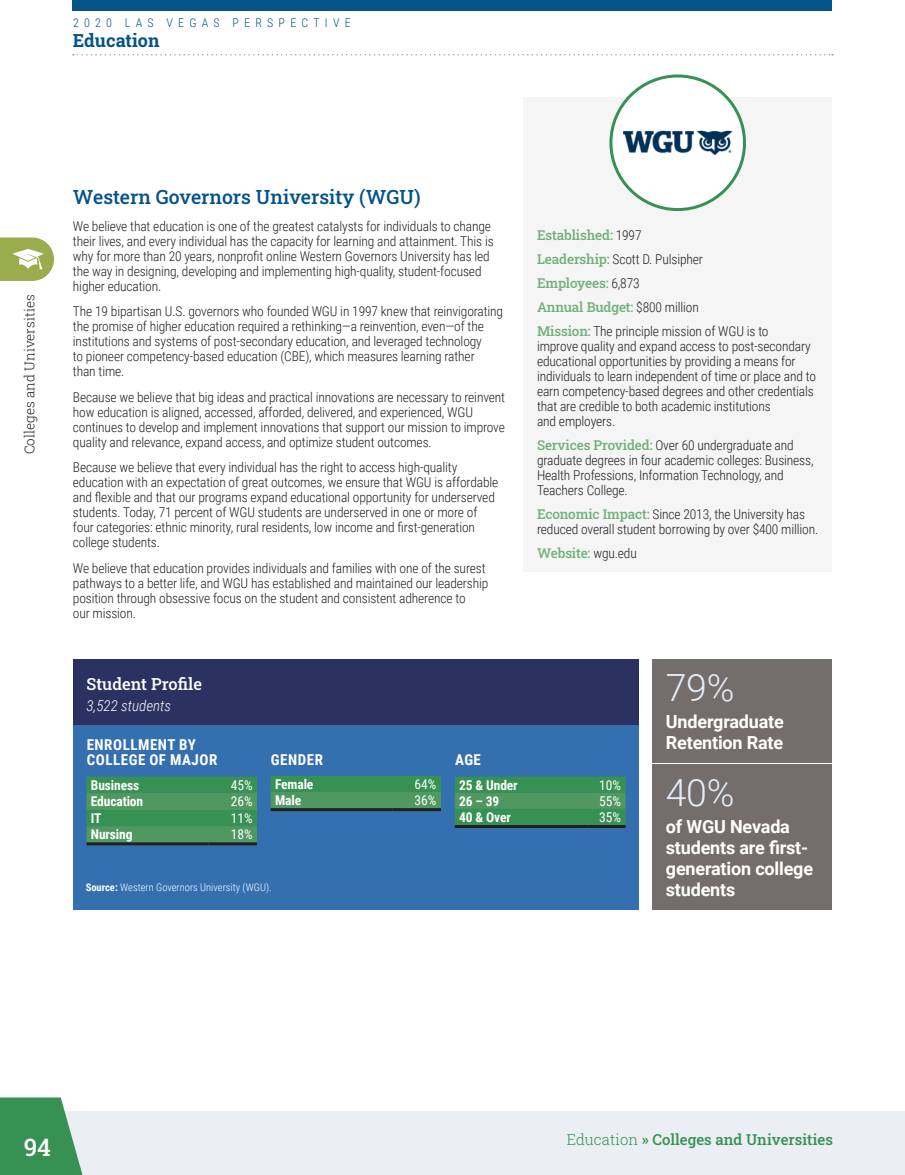
<style>
.page{position:relative;width:905px;height:1175px;background:#fff}
.page>*{position:absolute;margin:0;border:0;box-sizing:border-box;transform-origin:0 0}
.callout-XL{font:300 37.5px "Roboto";color:#e4edf7}
.t1{font:500 24px "Roboto Slab";color:#fff}
.t2{font:500 19.5px "Roboto Slab";color:#045389}
.callout-date{font:700 18px/21px "Roboto";letter-spacing:-.01em;color:#fff}
.t3{font:700 18px "Roboto Slab";color:#045389}
.title-2-ko{font:500 16.5px "Roboto Slab";color:#fff}
.t4{font:500 15px "Roboto Slab";color:#369153}
.title-3-ko{font:700 15px/15px "Roboto Condensed";letter-spacing:.035em;color:#fff}
.subtitle-ko{font:italic 300 15px "Roboto Condensed";color:#fff}
.body-copy{font:700 15px "Roboto Condensed";letter-spacing:.035em;color:#fff}
.body-copy-2{font:300 13.5px/15px "Roboto Condensed";letter-spacing:-.01em;color:#231f20}
.wiki-body{font:300 13.5px/15px "Roboto Condensed";letter-spacing:-.01em;color:#231f20}
.wiki-body-2{font:500 13.5px "Roboto Slab";letter-spacing:-.01em;color:#71b078}
.tbl-leftcol-ko{font:700 13.5px "Roboto Condensed";letter-spacing:-.01em;color:#fff}
.tbl-entry-ko{font:13.5px "Roboto Condensed";color:#fff}
.t5{font:300 13.5px "Roboto Slab";color:#231f20}
.t6{font:300 12px "Roboto Condensed";letter-spacing:.435em;color:#045389}
.source-ko{font:300 10.5px "Roboto Condensed";color:#fff}
.s1{font-family:"Roboto Condensed";font-weight:300;color:#231f20}
.s2{font-family:"Roboto Slab";font-weight:500;color:#71b078}
.s3{font-weight:700}
.s4{font-weight:300}
</style>
<div class="page">
<div style="left:523px;top:97px;width:309px;height:475px;background:#f4f5f4"></div>
<div style="left:611px;top:76px;width:133px;height:133px;background:#fff;border-radius:50%"></div>
<img style="left:623px;top:130px;width:110px;height:26px">
<div style="left:609px;top:74px;width:137px;height:137px;border:3px solid #369153;border-radius:50%"></div>
<div style="left:652px;top:659px;width:180px;height:103px;background:#736d6c"></div>
<div style="left:652px;top:764px;width:180px;height:145px;background:#736d6c"></div>
<div style="left:73px;top:725px;width:566px;height:184px;background:#346faf"></div>
<svg style="left:86px;top:776px;width:171px;height:66px;background:#42935a"></svg>
<hr style="left:86px;top:842px;width:123px;height:3px;background:#231f20">
<hr style="left:209px;top:842px;width:48px;height:3px;background:#231f20">
<svg style="left:270px;top:776px;width:171px;height:32px;background:#429459"></svg>
<hr style="left:270px;top:808px;width:122px;height:3px;background:#231f20">
<hr style="left:392px;top:808px;width:49px;height:3px;background:#231f20">
<svg style="left:454px;top:776px;width:171px;height:49px;background:#3e9258"></svg>
<hr style="left:454px;top:825px;width:134px;height:3px;background:#231f20">
<hr style="left:588px;top:825px;width:37px;height:3px;background:#231f20">
<div style="left:73px;top:659px;width:566px;height:66px;background:#2b3160"></div>
<div style="left:56px;top:1111px;width:848px;height:63px;background:#ebeff3"></div>
<svg style="left:0;top:1097px;width:83px;height:77px;background:#519f6a"></svg>
<div style="left:73px;top:0;width:759px;height:11px;background:#045389"></div>
<svg style="left:73px;top:54px;width:760px;height:2px"></svg>
<svg style="left:0;top:237px;width:54px;height:44px"></svg>
<p class="t6" style="left:73px;top:14px;width:279px">2020 LAS VEGAS PERSPECTIVE</p>
<h3 class="t3" style="left:73px;top:28px;width:88px">Education</h3>
<p class="t5" style="left:20px;top:454px;width:161px;rotate:-90deg">Colleges and Universities</p>
<p class="t2" style="left:73px;top:183px;width:349px">Western Governors University (WGU)</p>
<p class="body-copy-2" style="left:73px;top:218px;width:422px">We believe that education is one of the greatest catalysts for individuals to change their lives, and every individual has the capacity for learning and attainment. This is why for more than 20 years, nonprofit online Western Governors University has led the way in designing, developing and implementing high-quality, student-focused higher education.</p>
<p class="body-copy-2" style="left:73px;top:303px;width:431px">The 19 bipartisan U.S. governors who founded WGU in 1997 knew that reinvigorating the promise of higher education required a rethinking—a reinvention, even—of the institutions and systems of post-secondary education, and leveraged technology<br>to pioneer competency-based education (CBE), which measures learning rather<br>than time.</p>
<p class="body-copy-2" style="left:73px;top:389px;width:434px">Because we believe that big ideas and practical innovations are necessary to reinvent how education is aligned, accessed, afforded, delivered, and experienced, WGU continues to develop and implement innovations that support our mission to improve quality and relevance, expand access, and optimize student outcomes.</p>
<p class="body-copy-2" style="left:73px;top:459px;width:427px">Because we believe that every individual has the right to access high-quality education with an expectation of great outcomes, we ensure that WGU is affordable and flexible and that our programs expand educational opportunity for underserved students. Today, 71 percent of WGU students are underserved in one or more of four categories: ethnic minority, rural residents, low income and first-generation college students.</p>
<p class="body-copy-2" style="left:73px;top:560px;width:417px">We believe that education provides individuals and families with one of the surest pathways to a better life, and WGU has established and maintained our leadership position through obsessive focus on the student and consistent adherence to<br>our mission.</p>
<p class="wiki-body-2" style="left:537px;top:226px;width:106px">Established: <span class="s1">1997</span></p>
<p class="wiki-body" style="left:537px;top:251px;width:167px"><span class="s2">Leadership:</span> Scott D. Pulsipher</p>
<p class="wiki-body-2" style="left:537px;top:274px;width:104px">Employees: <span class="s1">6,873</span></p>
<p class="wiki-body-2" style="left:537px;top:298px;width:163px">Annual Budget: <span class="s1">$800 million</span></p>
<p class="wiki-body" style="left:537px;top:323px;width:280px"><span class="s2">Mission:</span> The principle mission of WGU is to<br>improve quality and expand access to post-secondary educational opportunities by providing a means for individuals to learn independent of time or place and to earn competency-based degrees and other credentials that are credible to both academic institutions<br>and employers.</p>
<p class="wiki-body" style="left:537px;top:437px;width:278px"><span class="s2">Services Provided:</span> Over 60 undergraduate and graduate degrees in four academic colleges: Business, Health Professions, Information Technology, and Teachers College.</p>
<p class="wiki-body" style="left:537px;top:506px;width:283px"><span class="s2">Economic Impact:</span> Since 2013, the University has reduced overall student borrowing by over $400 million.</p>
<p class="wiki-body-2" style="left:537px;top:544px;width:101px">Website: <span class="s1">wgu.edu</span></p>
<p class="title-2-ko" style="left:86px;top:673px;width:117px">Student Profile</p>
<p class="subtitle-ko" style="left:86px;top:695px;width:86px">3,522 students</p>
<p class="title-3-ko" style="left:87px;top:736px;width:132px">ENROLLMENT BY<br>COLLEGE OF MAJOR</p>
<p class="tbl-leftcol-ko" style="left:91px;top:775px;width:50px">Business</p>
<p class="tbl-entry-ko" style="left:231px;top:775px;width:23px">45%</p>
<p class="tbl-leftcol-ko" style="left:91px;top:791px;width:54px">Education</p>
<p class="tbl-entry-ko" style="left:231px;top:791px;width:23px">26%</p>
<p class="tbl-leftcol-ko" style="left:91px;top:809px;width:12px">IT</p>
<p class="tbl-entry-ko" style="left:231px;top:809px;width:23px">11%</p>
<p class="tbl-leftcol-ko" style="left:91px;top:825px;width:43px">Nursing</p>
<p class="tbl-entry-ko" style="left:231px;top:825px;width:23px">18%</p>
<p class="body-copy" style="left:271px;top:748px;width:54px">GENDER</p>
<p class="tbl-leftcol-ko" style="left:275px;top:774px;width:40px">Female</p>
<p class="tbl-entry-ko" style="left:414px;top:774px;width:23px">64%</p>
<p class="tbl-leftcol-ko" style="left:275px;top:791px;width:28px">Male</p>
<p class="tbl-entry-ko" style="left:414px;top:791px;width:23px">36%</p>
<p class="source-ko" style="left:86px;top:880px;width:187px"><span class="s3">Source:</span> Western Governors University (WGU).</p>
<p class="title-3-ko" style="left:455px;top:751px;width:27px">AGE</p>
<p class="tbl-leftcol-ko" style="left:459px;top:775px;width:60px">25 &amp; Under</p>
<p class="tbl-entry-ko" style="left:599px;top:775px;width:23px">10%</p>
<p class="tbl-leftcol-ko" style="left:459px;top:791px;width:42px">26 – 39</p>
<p class="tbl-entry-ko" style="left:599px;top:791px;width:23px">55%</p>
<p class="tbl-leftcol-ko" style="left:459px;top:807px;width:53px">40 &amp; Over</p>
<p class="tbl-entry-ko" style="left:599px;top:807px;width:23px">35%</p>
<p class="callout-XL" style="left:666px;top:661px;width:70px">79%</p>
<p class="callout-date" style="left:666px;top:710px;width:119px">Undergraduate<br>Retention Rate</p>
<p class="callout-XL" style="left:666px;top:766px;width:70px">40%</p>
<p class="callout-date" style="left:666px;top:815px;width:149px">of WGU Nevada students are first&shy;generation college students</p>
<h2 class="t1" style="left:24px;top:1131px;width:29px">94</h2>
<p class="t4" style="left:566px;top:1129px;width:267px"><span class="s4">Education</span> » Colleges and Universities</p>
</div>
